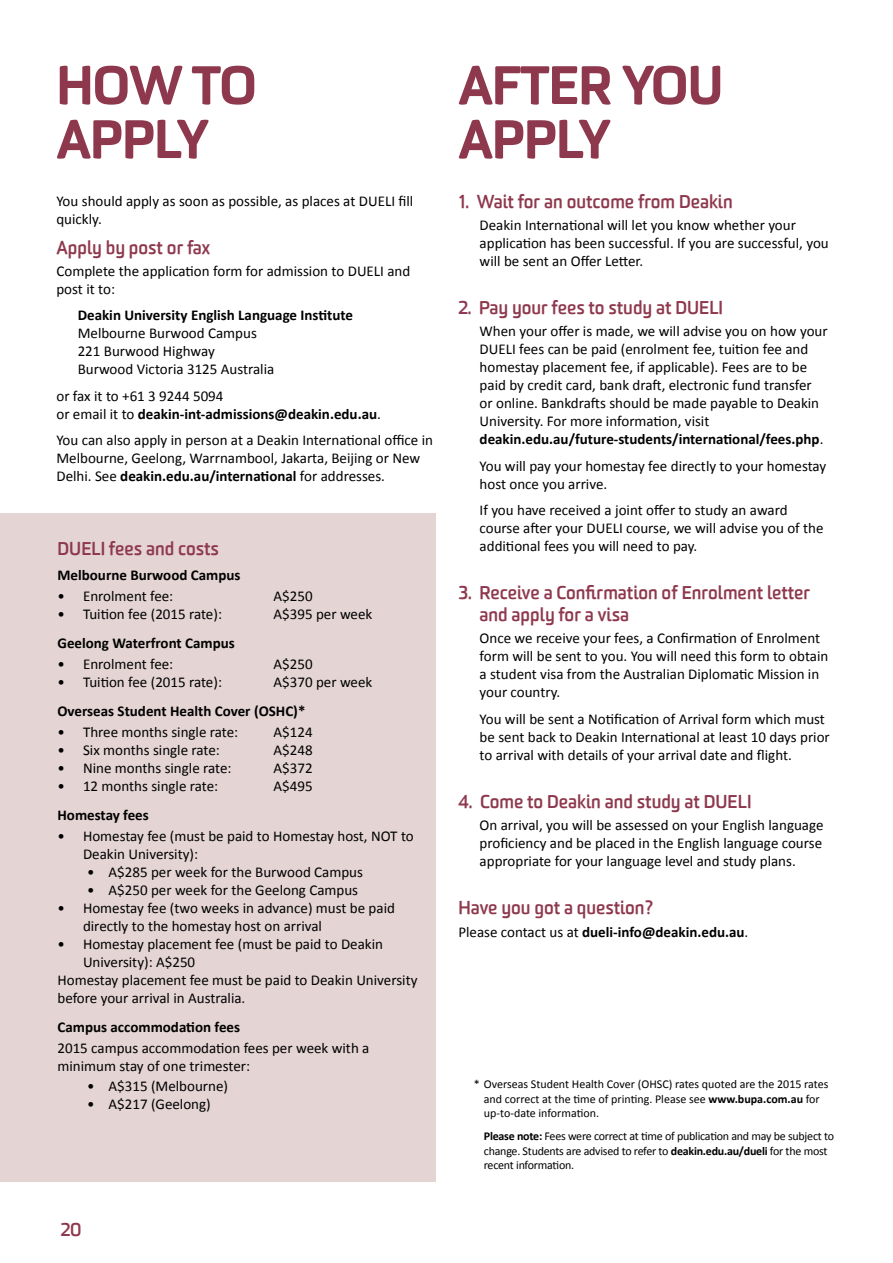
<style>
.page{position:relative;width:893px;height:1263px;background:#fff}
.page>*{position:absolute;margin:0;border:0;box-sizing:border-box;transform-origin:0 0}
.t1{font:900 52.5px/54px "Worldly";color:#8e384e}
.t2{font:700 18px/21.6px "Worldly";color:#8e384e}
.t3{font:15px/18px "Calibri";color:#000}
.t4{font:700 15px/18px "Calibri";color:#000}
.t5{font:12px/14.4px "Calibri";letter-spacing:-.02em;color:#000}
.t6{font:12px/14.4px "Calibri";color:#000}
.s1{font-weight:400}
.s2{font-weight:700}
</style>
<div class="page">
<div style="left:0;top:514px;width:436px;height:668px;background:#e4d4d4"></div>
<h1 class="t1" style="left:56px;top:59px;width:168px">HOW TO<br>APPLY</h1>
<p class="t3" style="left:56px;top:192px;width:358px">You should apply as soon as possible, as places at DUELI fill quickly.</p>
<p class="t2" style="left:56px;top:237px;width:155px">Apply by post or fax</p>
<p class="t3" style="left:56px;top:262px;width:355px">Complete the application form for admission to DUELI and post it to:</p>
<p class="t4" style="left:78px;top:306px;width:277px">Deakin University English Language Institute</p>
<p class="t3" style="left:78px;top:324px;width:198px">Melbourne Burwood Campus<br>221 Burwood Highway<br>Burwood Victoria 3125 Australia</p>
<p class="t4" style="left:56px;top:387px;width:326px"><span class="s1">or fax it to +61 3 9244 5094<br>or email it to</span> deakin-int-admissions@deakin.edu.au<span class="s1">.</span></p>
<p class="t3" style="left:56px;top:431px;width:378px">You can also apply in person at a Deakin International office in<br>Melbourne, Geelong, Warrnambool, Jakarta, Beijing or New<br>Delhi. See <span class="s2">deakin.edu.au/international</span> for addresses.</p>
<p class="t2" style="left:58px;top:538px;width:163px">DUELI fees and costs</p>
<p class="t4" style="left:58px;top:566px;width:184px">Melbourne Burwood Campus</p>
<p class="t3" style="left:58px;top:587px;width:117px">• Enrolment fee:</p>
<p class="t3" style="left:274px;top:587px;width:41px">A$250</p>
<p class="t3" style="left:58px;top:605px;width:166px">• Tuition fee (2015 rate):</p>
<p class="t3" style="left:274px;top:605px;width:100px">A$395 per week</p>
<p class="t4" style="left:58px;top:634px;width:179px">Geelong Waterfront Campus</p>
<p class="t3" style="left:58px;top:655px;width:117px">• Enrolment fee:</p>
<p class="t3" style="left:274px;top:655px;width:41px">A$250</p>
<p class="t3" style="left:58px;top:673px;width:166px">• Tuition fee (2015 rate):</p>
<p class="t3" style="left:274px;top:673px;width:100px">A$370 per week</p>
<p class="t4" style="left:58px;top:702px;width:249px">Overseas Student Health Cover (OSHC)*</p>
<p class="t3" style="left:58px;top:723px;width:182px">• Three months single rate:</p>
<p class="t3" style="left:274px;top:723px;width:41px">A$124</p>
<p class="t3" style="left:58px;top:741px;width:164px">• Six months single rate:</p>
<p class="t3" style="left:274px;top:741px;width:41px">A$248</p>
<p class="t3" style="left:58px;top:759px;width:176px">• Nine months single rate:</p>
<p class="t3" style="left:274px;top:759px;width:41px">A$372</p>
<p class="t3" style="left:58px;top:777px;width:162px">• 12 months single rate:</p>
<p class="t3" style="left:274px;top:777px;width:41px">A$495</p>
<p class="t4" style="left:58px;top:806px;width:93px">Homestay fees</p>
<p class="t3" style="left:83px;top:827px;width:332px;text-indent:-26px">• Homestay fee (must be paid to Homestay host, NOT to<br>Deakin University):</p>
<p class="t3" style="left:87px;top:863px;width:277px">• A$285 per week for the Burwood Campus</p>
<p class="t3" style="left:87px;top:881px;width:272px">• A$250 per week for the Geelong Campus</p>
<p class="t3" style="left:83px;top:899px;width:313px;text-indent:-26px">• Homestay fee (two weeks in advance) must be paid directly to the homestay host on arrival</p>
<p class="t3" style="left:57px;top:935px;width:327px">• Homestay placement fee (must be paid to Deakin</p>
<p class="t3" style="left:83px;top:953px;width:114px">University): A$250</p>
<p class="t3" style="left:57px;top:971px;width:361px">Homestay placement fee must be paid to Deakin University</p>
<p class="t3" style="left:57px;top:989px;width:189px">before your arrival in Australia.</p>
<p class="t4" style="left:57px;top:1018px;width:184px">Campus accommodation fees</p>
<p class="t3" style="left:57px;top:1039px;width:313px">2015 campus accommodation fees per week with a minimum stay of one trimester:</p>
<p class="t3" style="left:87px;top:1077px;width:142px">• A$315 (Melbourne)</p>
<p class="t3" style="left:87px;top:1095px;width:125px">• A$217 (Geelong)</p>
<p class="t2" style="left:61px;top:1219px;width:22px">20</p>
<h1 class="t1" style="left:458px;top:59px;width:64px">AFTER</h1>
<h1 class="t1" style="left:622px;top:59px;width:34px">YOU</h1>
<h1 class="t1" style="left:458px;top:113px;width:32px">APPLY</h1>
<p class="t2" style="left:458px;top:191px;width:276px">1. Wait for an outcome from Deakin</p>
<p class="t3" style="left:480px;top:216px;width:351px">Deakin International will let you know whether your application has been successful. If you are successful, you will be sent an Offer Letter.</p>
<p class="t2" style="left:458px;top:297px;width:266px">2. Pay your fees to study at DUELI</p>
<p class="t3" style="left:480px;top:322px;width:350px">When your offer is made, we will advise you on how your DUELI fees can be paid (enrolment fee, tuition fee and homestay placement fee, if applicable). Fees are to be paid by credit card, bank draft, electronic fund transfer or online. Bankdrafts should be made payable to Deakin University. For more information, visit <span class="s2">deakin.edu.au/future-students/international/fees.php</span>.</p>
<p class="t3" style="left:480px;top:457px;width:348px">You will pay your homestay fee directly to your homestay host once you arrive.</p>
<p class="t3" style="left:480px;top:501px;width:345px">If you have received a joint offer to study an award course after your DUELI course, we will advise you of the additional fees you will need to pay.</p>
<p class="t2" style="left:480px;top:583px;width:332px;text-indent:-21px">3. Receive a Confirmation of Enrolment letter and apply for a visa</p>
<p class="t3" style="left:480px;top:629px;width:350px">Once we receive your fees, a Confirmation of Enrolment form will be sent to you. You will need this form to obtain a student visa from the Australian Diplomatic Mission in your country.</p>
<p class="t3" style="left:480px;top:710px;width:352px">You will be sent a Notification of Arrival form which must be sent back to Deakin International at least 10 days prior to arrival with details of your arrival date and flight.</p>
<p class="t2" style="left:458px;top:791px;width:295px">4. Come to Deakin and study at DUELI</p>
<p class="t3" style="left:480px;top:816px;width:345px;text-align:justify">On arrival, you will be assessed on your English language proficiency and be placed in the English language course appropriate for your language level and study plans.</p>
<p class="t2" style="left:458px;top:897px;width:197px">Have you got a question?</p>
<p class="t4" style="left:458px;top:922px;width:291px"><span class="s1">Please contact us at</span> dueli-info@deakin.edu.au<span class="s1">.</span></p>
<p class="t6" style="left:484px;top:1077px;width:346px;text-indent:-10px">* Overseas Student Health Cover (OHSC) rates quoted are the 2015 rates and correct at the time of printing. Please see <span class="s2">www.bupa.com.au</span> for up-to-date information.</p>
<p class="t5" style="left:484px;top:1129px;width:352px"><span class="s2">Please note:</span> Fees were correct at time of publication and may be subject to change. Students are advised to refer to <span class="s2">deakin.edu.au/dueli</span> for the most recent information.</p>
</div>
